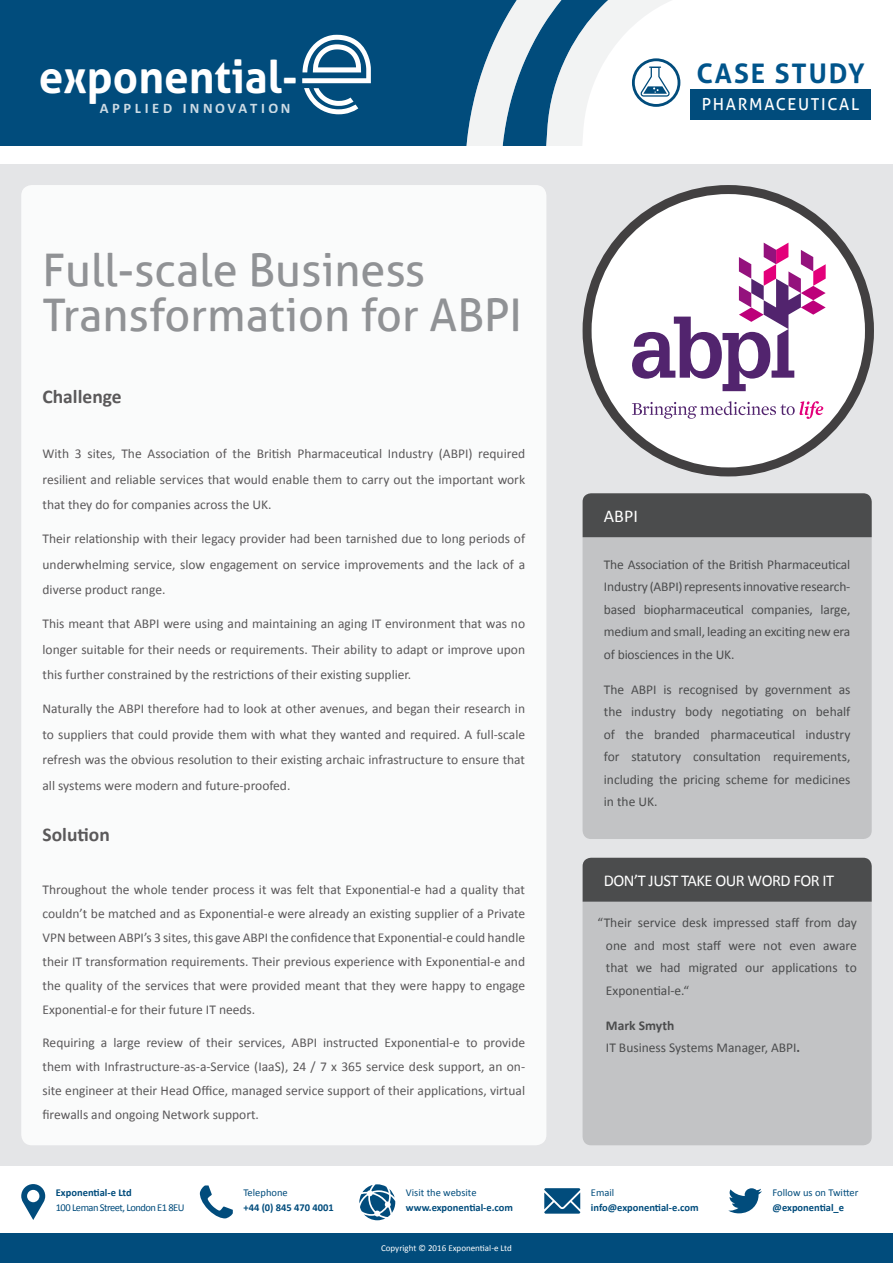
<style>
.page{position:relative;width:893px;height:1263px;background:#fff}
.page>*{position:absolute;margin:0;border:0;box-sizing:border-box;transform-origin:0 0}
.t1{font:700 45.45px "Aller";color:#fff}
.t2{font:45px/45px "Aller";color:#828487}
.t3{font:700 27px "Aller";letter-spacing:.07em;color:#00548b}
.t4{font:700 19.5px "Calibri";color:#424041}
.t5{font:18px "Calibri";color:#fff}
.t6{font:16.5px "Calibri";letter-spacing:-.03em;color:#fff}
.t7{font:16.5px "Aller";letter-spacing:.1em;color:#fff}
.t8{font:700 14.7px "Calibri";letter-spacing:.25em;color:#fff}
.t9{font:13.5px/25.5px "Calibri";color:#424041;text-align:justify}
.body{font:13.5px/22.5px "Calibri";color:#4b4c4d;text-align:justify}
.t10{font:700 10.5px "Calibri";color:#014c7c}
.t11{font:10.5px "Calibri";color:#014c7c}
.t12{font:10.5px "Calibri";letter-spacing:-.05em;color:#014c7c}
.t13{font:9px "Calibri";color:#fff}
.s1{font-weight:700}
</style>
<div class="page">
<div style="left:0;top:0;width:893px;height:159px;background:#014c7c"></div>
<div style="left:690px;top:0;width:203px;height:146px;background:#fff"></div>
<div style="left:0;top:147px;width:893px;height:1033px;background:#e4e5e7"></div>
<div style="left:0;top:1166px;width:893px;height:97px;background:#fff"></div>
<svg style="left:728px;top:1188px;width:34px;height:25px"></svg>
<svg style="left:21px;top:1184px;width:24px;height:36px"></svg>
<svg style="left:544px;top:1188px;width:36px;height:26px"></svg>
<svg style="left:200px;top:1185px;width:33px;height:33px"></svg>
<svg style="left:359px;top:1184px;width:36px;height:36px"></svg>
<div style="left:0;top:1233px;width:893px;height:30px;background:#014c7c"></div>
<div style="left:690px;top:89px;width:181px;height:30px;background:#014c7c"></div>
<svg style="left:302px;top:35px;width:69px;height:79px"></svg>
<div style="left:0;top:146px;width:893px;height:18px;background:#fff"></div>
<svg style="left:466px;top:0;width:224px;height:146px"></svg>
<div style="left:587px;top:190px;width:282px;height:282px;background:#fff;border-radius:50%"></div>
<div style="left:583px;top:185px;width:291px;height:291px;border:9px solid #424041;border-radius:50%"></div>
<div style="left:21px;top:185px;width:525px;height:960px;background:#fff;border-radius:11px"></div>
<div style="left:583px;top:537px;width:289px;height:302px;background:#c2c3c5"></div>
<div style="left:583px;top:493px;width:289px;height:44px;background:#4b4c4d"></div>
<svg style="left:632px;top:401px;width:191px;height:18px"></svg>
<svg style="left:632px;top:243px;width:194px;height:148px"></svg>
<div style="left:583px;top:902px;width:289px;height:243px;background:#c2c3c5"></div>
<div style="left:583px;top:858px;width:289px;height:44px;background:#4b4c4d"></div>
<h1 class="t1" style="left:39px;top:49px;width:261px">exponential-</h1>
<p class="t8" style="left:100px;top:98px;width:192px">APPLIED INNOVATION</p>
<h2 class="t2" style="left:43px;top:247px;width:481px">Full-scale Business<br>Transformation for ABPI</h2>
<h3 class="t4" style="left:43px;top:384px;width:81px">Challenge</h3>
<p class="t9" style="left:43px;top:441px;width:484px">With 3 sites, The Association of the British Pharmaceutical Industry (ABPI) required resilient and reliable services that would enable them to carry out the important work that they do for companies across the UK.</p>
<p class="t9" style="left:43px;top:526px;width:484px">Their relationship with their legacy provider had been tarnished due to long periods of underwhelming service, slow engagement on service improvements and the lack of a diverse product range.</p>
<p class="t9" style="left:43px;top:611px;width:484px">This meant that ABPI were using and maintaining an aging IT environment that was no longer suitable for their needs or requirements. Their ability to adapt or improve upon this further constrained by the restrictions of their existing supplier.</p>
<p class="t9" style="left:43px;top:696px;width:484px">Naturally the ABPI therefore had to look at other avenues, and began their research in to suppliers that could provide them with what they wanted and required. A full-scale refresh was the obvious resolution to their existing archaic infrastructure to ensure that all systems were modern and future-proofed.</p>
<h3 class="t4" style="left:43px;top:822px;width:69px">Solution</h3>
<p class="t9" style="left:43px;top:878px;width:484px;line-height:24px">Throughout the whole tender process it was felt that Exponential-e had a quality that couldn’t be matched and as Exponential-e were already an existing supplier of a Private VPN between ABPI’s 3 sites, this gave ABPI the confidence that Exponential-e could handle their IT transformation requirements. Their previous experience with Exponential-e and the quality of the services that were provided meant that they were happy to engage Exponential-e for their future IT needs.</p>
<p class="t9" style="left:43px;top:1030px;width:484px;line-height:24px">Requiring a large review of their services, ABPI instructed Exponential-e to provide them with Infrastructure-as-a-Service (IaaS), 24 / 7 x 365 service desk support, an on&shy;site engineer at their Head Office, managed service support of their applications, virtual firewalls and ongoing Network support.</p>
<p class="t10" style="left:56px;top:1186px;width:77px">Exponential-e Ltd</p>
<p class="t12" style="left:56px;top:1201px;width:130px">100 Leman Street, London E1 8EU</p>
<p class="t11" style="left:243px;top:1186px;width:46px">Telephone</p>
<p class="t10" style="left:243px;top:1201px;width:92px">+44 (0) 845 470 4001</p>
<p class="t11" style="left:406px;top:1186px;width:72px">Visit the website</p>
<p class="t10" style="left:406px;top:1201px;width:109px">www.exponential-e.com</p>
<p class="t13" style="left:381px;top:1242px;width:132px">Copyright © 2016 Exponential-e Ltd</p>
<h3 class="t3" style="left:696px;top:56px;width:170px">CASE STUDY</h3>
<p class="t7" style="left:702px;top:94px;width:159px">PHARMACEUTICAL</p>
<p class="t5" style="left:604px;top:505px;width:36px">ABPI</p>
<p class="body" style="left:604px;top:553px;width:248px">The Association of the British Pharmaceutical Industry (ABPI) represents innovative research&shy;based biopharmaceutical companies, large, medium and small, leading an exciting new era of biosciences in the UK.</p>
<p class="body" style="left:604px;top:678px;width:248px">The ABPI is recognised by government as the industry body negotiating on behalf of the branded pharmaceutical industry for statutory consultation requirements, including the pricing scheme for medicines in the UK.</p>
<p class="t6" style="left:604px;top:870px;width:232px">DON’T JUST TAKE OUR WORD FOR IT</p>
<p class="body" style="left:606px;top:911px;width:252px;text-indent:-9px">“Their service desk impressed staff from day one and most staff were not even aware that we had migrated our applications to Exponential-e.“</p>
<p class="body" style="left:606px;top:1014px;width:196px"><span class="s1">Mark Smyth<br></span>IT Business Systems Manager, ABPI<span class="s1">.</span></p>
<p class="t11" style="left:591px;top:1186px;width:25px">Email</p>
<p class="t10" style="left:591px;top:1201px;width:109px">info@exponential-e.com</p>
<p class="t11" style="left:773px;top:1186px;width:87px">Follow us on Twitter</p>
<p class="t10" style="left:773px;top:1201px;width:73px">@exponential_e</p>
</div>
